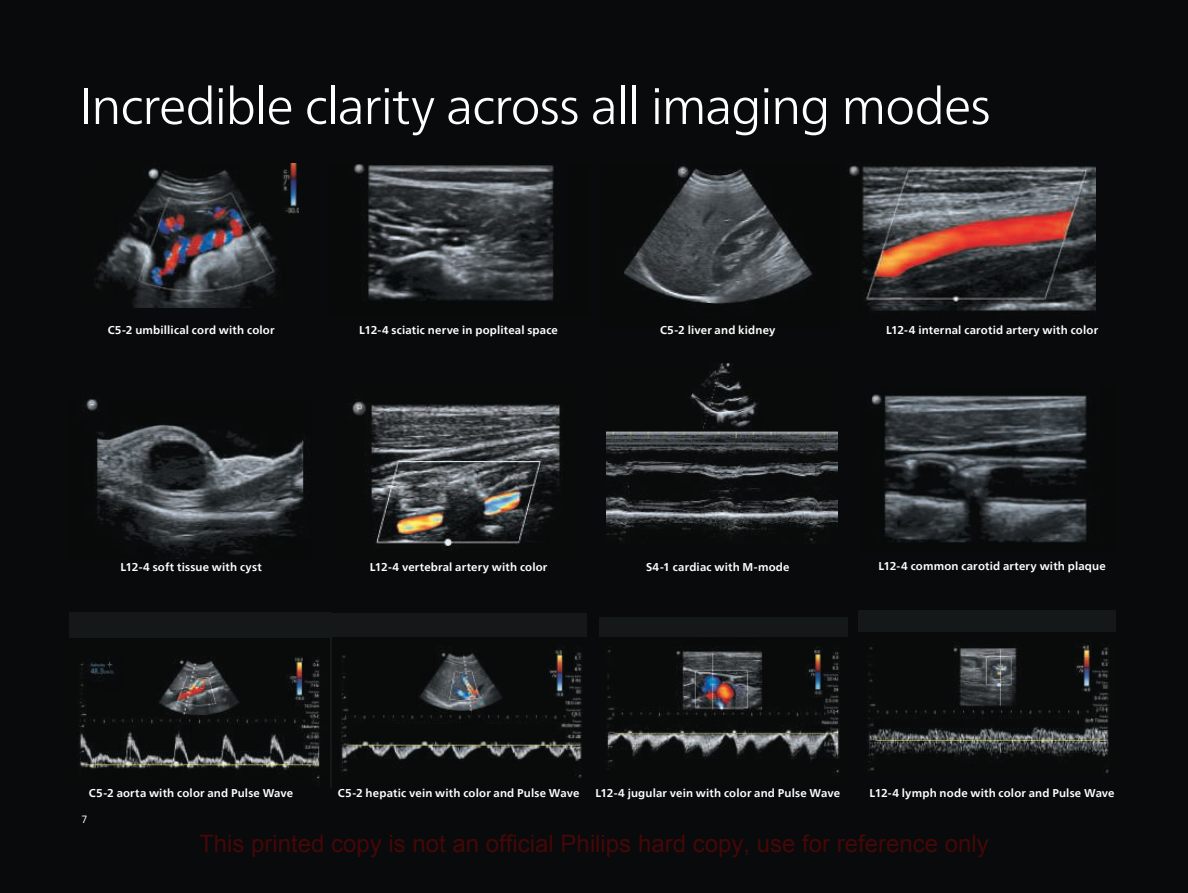
<style>
.page{position:relative;width:1188px;height:893px;background:#090a0b}
.page>*{position:absolute;margin:0;border:0;box-sizing:border-box;transform-origin:0 0}
.t1{font:300 51px "Neue Frutiger World";letter-spacing:-.025em;color:#fff}
.t2{font:24px "Arial";color:rgb(255 0 0/.25)}
.t3{font:700 11.25px "Neue Frutiger World";letter-spacing:.015em;color:#fff}
.t4{font:10.5px "Neue Frutiger World";color:#fff}
</style>
<div class="page">
<hr style="left:0;top:439px;width:1px;height:55px;background:#005aa7">
<hr style="left:0;top:0;width:1px;height:224px;background:#75ba45">
<img style="left:606px;top:364px;width:231px;height:179px">
<img style="left:624px;top:166px;width:189px;height:138px">
<img style="left:95px;top:163px;width:203px;height:145px">
<img style="left:354px;top:165px;width:200px;height:136px">
<img style="left:849px;top:165px;width:247px;height:146px">
<img style="left:871px;top:394px;width:216px;height:149px">
<img style="left:352px;top:401px;width:209px;height:147px">
<img style="left:96px;top:424px;width:208px;height:132px">
<img style="left:86px;top:398px;width:12px;height:13px">
<div style="left:599px;top:617px;width:249px;height:163px;background:#151818"></div>
<img style="left:599px;top:637px;width:249px;height:143px">
<div style="left:70px;top:613px;width:262px;height:175px;background:#151818"></div>
<img style="left:70px;top:638px;width:260px;height:150px">
<div style="left:858px;top:610px;width:258px;height:166px;background:#151818"></div>
<img style="left:858px;top:633px;width:258px;height:143px">
<div style="left:332px;top:613px;width:255px;height:171px;background:#151818"></div>
<img style="left:332px;top:637px;width:255px;height:147px">
<h1 class="t1" style="left:79px;top:85px;width:913px">Incredible clarity across all imaging modes</h1>
<p class="t3" style="left:108px;top:326px;width:168px">C5-2 umbillical cord with color</p>
<p class="t3" style="left:359px;top:321px;width:200px">L12-4 sciatic nerve in popliteal space</p>
<p class="t3" style="left:660px;top:320px;width:117px">C5-2 liver and kidney</p>
<p class="t3" style="left:886px;top:326px;width:213px">L12-4 internal carotid artery with color</p>
<p class="t3" style="left:121px;top:562px;width:143px">L12-4 soft tissue with cyst</p>
<p class="t3" style="left:646px;top:562px;width:145px">S4-1 cardiac with M-mode</p>
<p class="t3" style="left:878px;top:561px;width:229px">L12-4 common carotid artery with plaque</p>
<p class="t3" style="left:370px;top:557px;width:179px">L12-4 vertebral artery with color</p>
<p class="t3" style="left:89px;top:783px;width:206px">C5-2 aorta with color and Pulse Wave</p>
<p class="t3" style="left:870px;top:783px;width:246px">L12-4 lymph node with color and Pulse Wave</p>
<p class="t3" style="left:338px;top:783px;width:243px">C5-2 hepatic vein with color and Pulse Wave</p>
<p class="t3" style="left:596px;top:783px;width:246px">L12-4 jugular vein with color and Pulse Wave</p>
<h2 class="t2" style="left:199px;top:835px;width:791px">This printed copy is not an official Philips hard copy, use for reference only</h2>
<p class="t4" style="left:81px;top:815px;width:8px">7</p>
</div>
